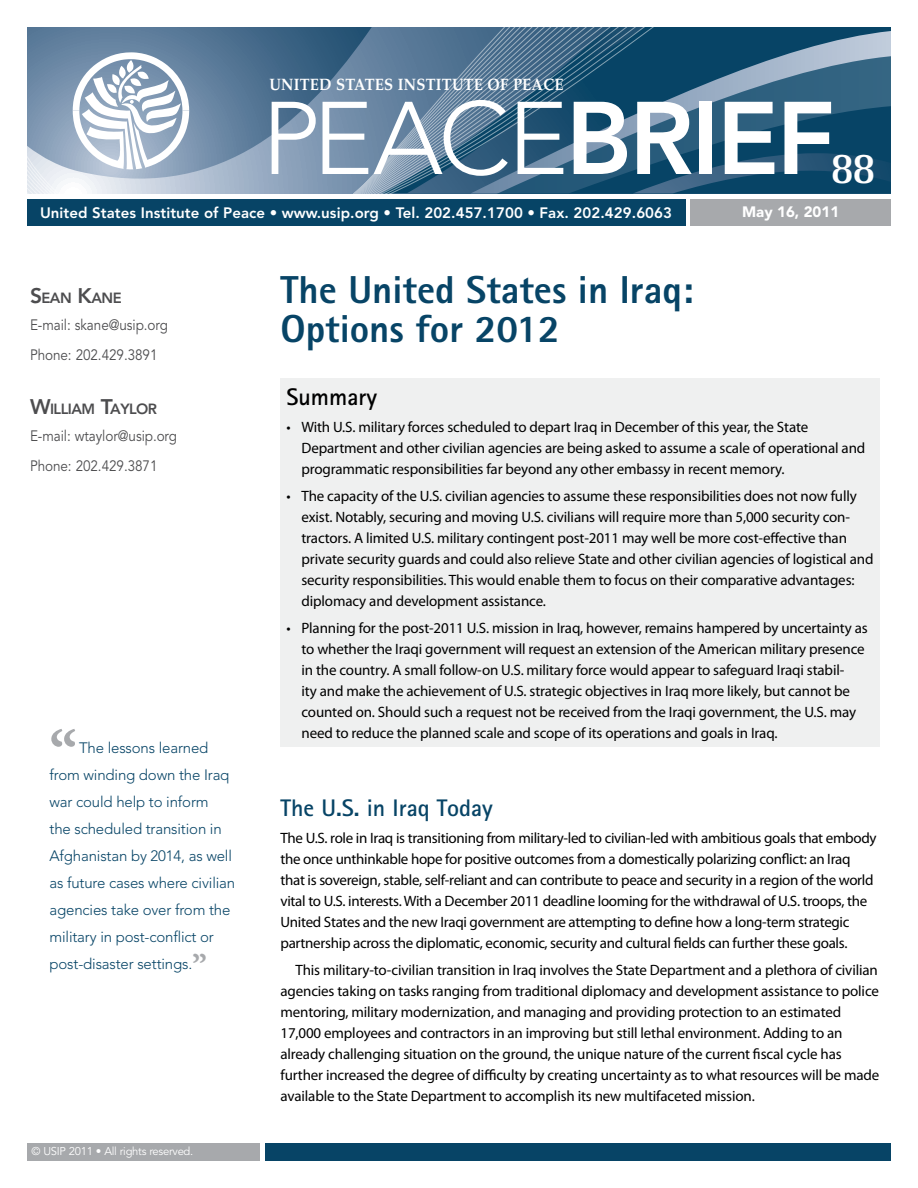
<style>
.page{position:relative;width:918px;height:1188px;background:#fff}
.page>*{position:absolute;margin:0;border:0;box-sizing:border-box;transform-origin:0 0}
.t1{font:300 102px "Avenir LT Std";letter-spacing:-.015em;color:#fff}
.t2{font:700 63px "Minion Pro";color:#a7a9ac}
.t3{font:700 45px "Rotis Semi Serif";color:#fff}
.t4{font:800 39px/39px "Rotis Sans Serif";color:#074466}
.t5{font:700 24px "Rotis Sans Serif";color:#074466}
.t6{font:700 24px "Rotis Sans Serif";color:#000}
.t7{font:700 16.5px "Palatino LT Std";letter-spacing:.015em;color:#fff;scale:.9 1}
.t8{font:15px/21px "Myriad Pro";letter-spacing:-.01em;color:#000}
.t9{font:300 15px/27px "Avenir LT Std";letter-spacing:-.01em;color:#074466}
.t10{font:15px/30px "Avenir LT Std";letter-spacing:-.005em;color:#4d4d4f;scale:.9 1}
.t11{font:800 15px "Avenir LT Std";letter-spacing:.005em;color:#fff}
.t12{font:900 15px "Avenir LT Std";color:#fff}
.t13{font:800 14.7px "Avenir LT Std";letter-spacing:-.035em;color:#4d4d4f}
.t14{font:11.25px "Avenir LT Std";letter-spacing:-.025em;color:#fff}
.s1{font-weight:800}
.s2{font-size:21px}
.s3{font-family:"Minion Pro";font-weight:700;font-size:33px;color:#a7a9ac}
</style>
<div class="page">
<svg style="left:27px;top:27px;width:864px;height:167px;background:#4d7491"></svg>
<div style="left:27px;top:199px;width:659px;height:27px;background:#074466"></div>
<div style="left:690px;top:199px;width:201px;height:27px;background:#a7a9ac"></div>
<svg style="left:73px;top:52px;width:116px;height:117px"></svg>
<div style="left:265px;top:1143px;width:626px;height:18px;background:#074466"></div>
<div style="left:27px;top:1143px;width:233px;height:18px;background:#a7a9ac"></div>
<div style="left:280px;top:378px;width:600px;height:369px;background:#eff0f0"></div>
<p class="t7" style="left:269px;top:75px;width:118px">UNITED STATES</p>
<p class="t7" style="left:398px;top:75px;width:12px">INSTITUTE</p>
<p class="t7" style="left:488px;top:75px;width:85px">OF PEACE</p>
<h1 class="t1" style="left:262px;top:79px;width:575px">peace<span class="s1">BrieF</span></h1>
<h3 class="t3" style="left:830px;top:141px;width:48px">88</h3>
<p class="t11" style="left:40px;top:204px;width:634px">United States Institute of Peace • www.usip.org • Tel. 202.457.1700 • Fax. 202.429.6063</p>
<p class="t12" style="left:742px;top:203px;width:99px">May 16, 2011</p>
<p class="t13" style="left:30px;top:289px;width:93px"><span class="s2">S</span>EAN <span class="s2">K</span>ANE</p>
<p class="t10" style="left:30px;top:310px;width:155px">E-mail: skane@usip.org<br>Phone: 202.429.3891</p>
<p class="t13" style="left:30px;top:400px;width:129px"><span class="s2">W</span>ILLIAM <span class="s2">T</span>AYLOR</p>
<p class="t10" style="left:30px;top:421px;width:165px">E-mail: wtaylor@usip.org<br>Phone: 202.429.3871</p>
<h2 class="t2" style="left:50px;top:709px;width:30px">“</h2>
<p class="t9" style="left:49px;top:734px;width:187px;text-indent:30px">The lessons learned from winding down the Iraq war could help to inform<br>the scheduled transition in<br>Afghanistan by 2014, as well as future cases where civilian agencies take over from the military in post-conflict or post-disaster settings.<span class="s3">”</span></p>
<p class="t14" style="left:32px;top:1145px;width:163px">© USIP 2011 • All rights reserved.</p>
<h3 class="t4" style="left:280px;top:270px;width:415px">The United States in Iraq:<br>Options for 2012</h3>
<h3 class="t6" style="left:286px;top:382px;width:92px">Summary</h3>
<p class="t8" style="left:302px;top:416px;width:565px;text-indent:-15px">• With U.S. military forces scheduled to depart Iraq in December of this year, the State<br>Department and other civilian agencies are being asked to assume a scale of operational and programmatic responsibilities far beyond any other embassy in recent memory.</p>
<p class="t8" style="left:302px;top:485px;width:573px;text-indent:-15px">• The capacity of the U.S. civilian agencies to assume these responsibilities does not now fully exist. Notably, securing and moving U.S. civilians will require more than 5,000 security con&shy;tractors. A limited U.S. military contingent post-2011 may well be more cost-effective than private security guards and could also relieve State and other civilian agencies of logistical and security responsibilities. This would enable them to focus on their comparative advantages: diplomacy and development assistance.</p>
<p class="t8" style="left:302px;top:617px;width:568px;text-indent:-15px">• Planning for the post-2011 U.S. mission in Iraq, however, remains hampered by uncertainty as to whether the Iraqi government will request an extension of the American military presence in the country. A small follow-on U.S. military force would appear to safeguard Iraqi stabil-<br>ity and make the achievement of U.S. strategic objectives in Iraq more likely, but cannot be counted on. Should such a request not be received from the Iraqi government, the U.S. may need to reduce the planned scale and scope of its operations and goals in Iraq.</p>
<h3 class="t5" style="left:280px;top:793px;width:214px">The U.S. in Iraq Today</h3>
<p class="t8" style="left:280px;top:827px;width:598px">The U.S. role in Iraq is transitioning from military-led to civilian-led with ambitious goals that embody the once unthinkable hope for positive outcomes from a domestically polarizing conflict: an Iraq that is sovereign, stable, self-reliant and can contribute to peace and security in a region of the world vital to U.S. interests. With a December 2011 deadline looming for the withdrawal of U.S. troops, the United States and the new Iraqi government are attempting to define how a long-term strategic partnership across the diplomatic, economic, security and cultural fields can further these goals.</p>
<p class="t8" style="left:280px;top:959px;width:600px;text-indent:15px">This military-to-civilian transition in Iraq involves the State Department and a plethora of civilian agencies taking on tasks ranging from traditional diplomacy and development assistance to police mentoring, military modernization, and managing and providing protection to an estimated 17,000 employees and contractors in an improving but still lethal environment. Adding to an already challenging situation on the ground, the unique nature of the current fiscal cycle has further increased the degree of difficulty by creating uncertainty as to what resources will be made available to the State Department to accomplish its new multifaceted mission.</p>
</div>
